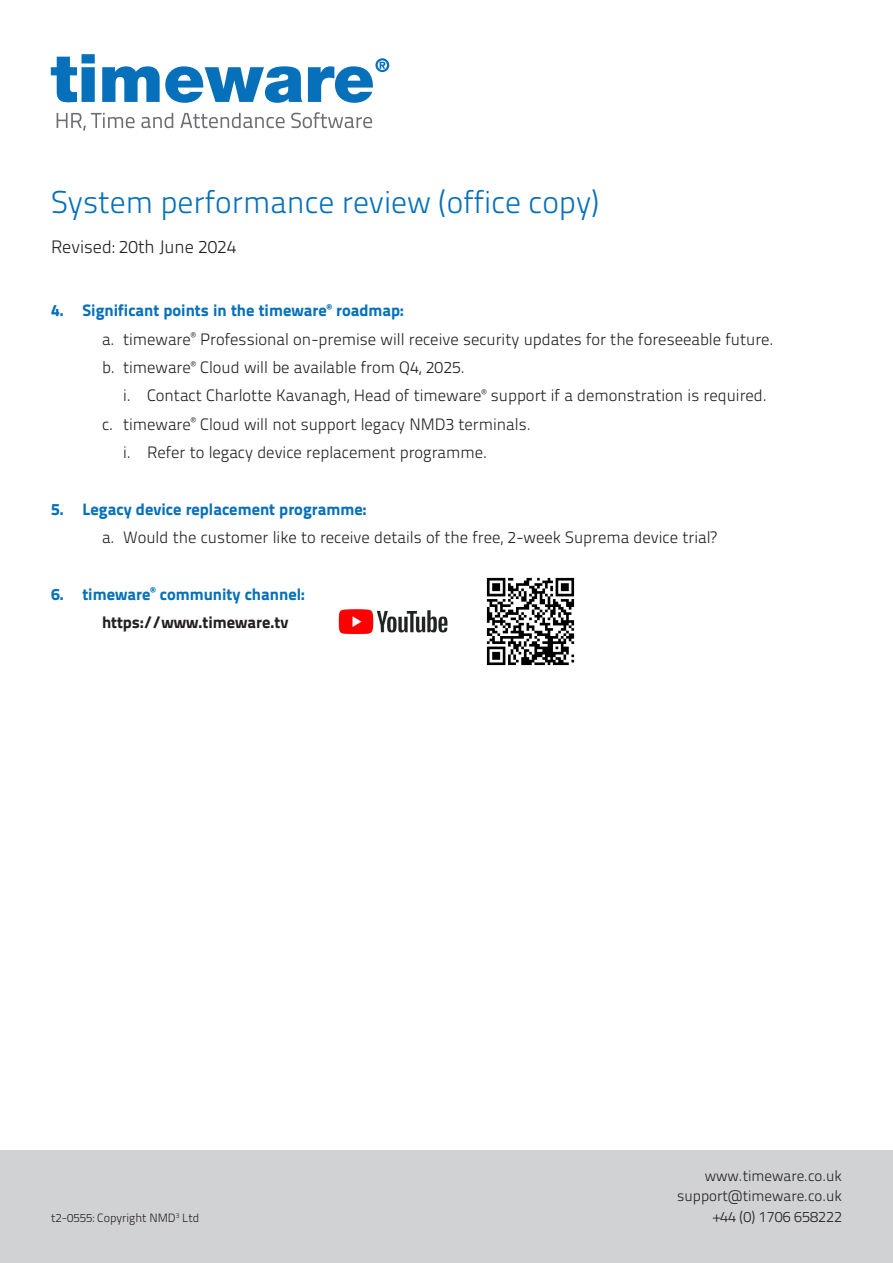
<style>
.page{position:relative;width:893px;height:1263px;background:#fff}
.page>*{position:absolute;margin:0;border:0;box-sizing:border-box;transform-origin:0 0}
.t1{font:31.5px "Titillium Text 22 L 250 wt";color:#0671ba}
.t2{font:18px "Titillium Text 22 L 250 wt";color:#231f20}
.t3{font:16.5px "Titillium Text 22 L 250 wt";color:#231f20}
.t4{font:16.5px "Titillium Text 22 L 999 wt";color:#0671ba}
.t5{font:16.5px "Titillium Text 22 L 999 wt";color:#231f20}
.t6{font:15px "Titillium Text 22 L 250 wt";color:#231f20}
.t7{font:12px "Titillium Text 22 L 250 wt";color:#231f20}
</style>
<div class="page">
<div style="left:0;top:1150px;width:893px;height:113px;background:#d1d2d4"></div>
<img style="left:338px;top:609px;width:110px;height:25px">
<img style="left:486px;top:577px;width:89px;height:89px">
<svg style="left:51px;top:54px;width:338px;height:49px"></svg>
<svg style="left:57px;top:112px;width:315px;height:19px"></svg>
<p class="t1" style="left:51px;top:179px;width:550px">System performance review (office copy)</p>
<p class="t2" style="left:51px;top:234px;width:187px">Revised: 20th June 2024</p>
<p class="t4" style="left:51px;top:298px;width:355px">4. Significant points in the timeware<sup>®</sup> roadmap:</p>
<p class="t3" style="left:102px;top:327px;width:673px">a. timeware<sup>®</sup> Professional on-premise will receive security updates for the foreseeable future.</p>
<p class="t3" style="left:102px;top:355px;width:364px">b. timeware<sup>®</sup> Cloud will be available from Q4, 2025.</p>
<p class="t3" style="left:123px;top:384px;width:645px">i. Contact Charlotte Kavanagh, Head of timeware<sup>®</sup> support if a demonstration is required.</p>
<p class="t3" style="left:102px;top:412px;width:430px">c. timeware<sup>®</sup> Cloud will not support legacy NMD3 terminals.</p>
<p class="t3" style="left:123px;top:440px;width:366px">i. Refer to legacy device replacement programme.</p>
<p class="t4" style="left:51px;top:496px;width:317px">5. Legacy device replacement programme:</p>
<p class="t3" style="left:102px;top:525px;width:616px">a. Would the customer like to receive details of the free, 2-week Suprema device trial?</p>
<p class="t4" style="left:51px;top:581px;width:255px">6. timeware<sup>®</sup> community channel:</p>
<p class="t5" style="left:102px;top:609px;width:188px">https://www.timeware.tv</p>
<p class="t7" style="left:51px;top:1209px;width:150px">t2-0555: Copyright NMD<sup>3</sup> Ltd</p>
<p class="t6" style="left:705px;top:1164px;width:139px">www.timeware.co.uk</p>
<p class="t6" style="left:677px;top:1185px;width:166px">support@timeware.co.uk</p>
<p class="t6" style="left:714px;top:1205px;width:130px">+44 (0) 1706 658222</p>
</div>
